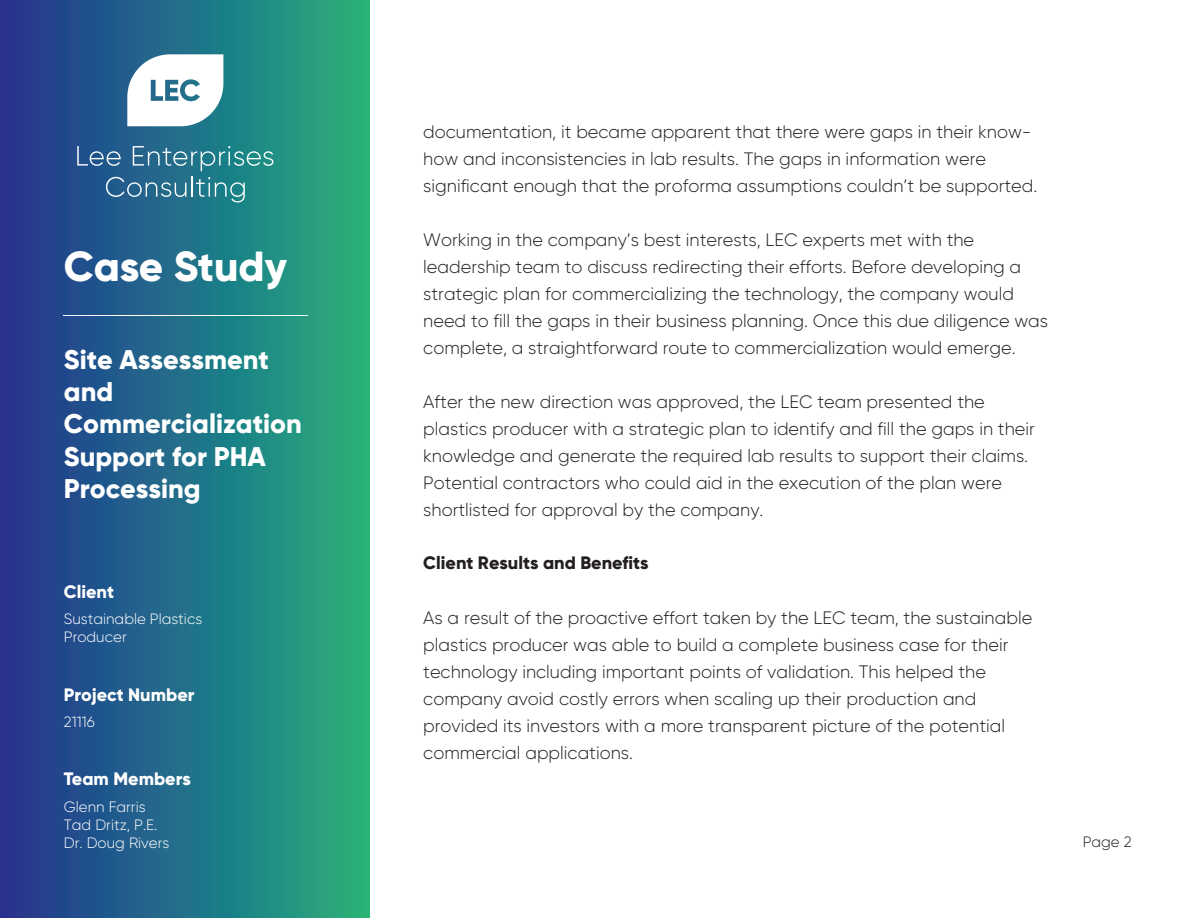
<style>
.page{position:relative;width:1188px;height:918px;background:#fff}
.page>*{position:absolute;margin:0;border:0;box-sizing:border-box;transform-origin:0 0}
.t1{font:800 42px "Gilroy";letter-spacing:-.005em;color:#fff}
.t2{font:800 27px/32.4px "Gilroy";color:#fff}
.t3{font:300 18px/27px "Gilroy";color:#231f20}
.t4{font:800 18px "Gilroy";color:#fff}
.t5{font:800 18px "Gilroy";color:#231f20}
.t6{font:300 15px/18px "Gilroy";color:#fff}
.t7{font:300 15px "Gilroy";color:#231f20}
</style>
<div class="page">
<div style="left:0;top:0;width:369px;height:918px;background:linear-gradient(to right,#223191,#24b17d)"></div>
<hr style="left:64px;top:315px;width:244px;height:1px;background:#fff">
<svg style="left:127px;top:54px;width:96px;height:72px"></svg>
<svg style="left:77px;top:146px;width:44px;height:20px"></svg>
<svg style="left:133px;top:146px;width:140px;height:25px;background:#418b9a"></svg>
<svg style="left:106px;top:177px;width:80px;height:20px;background:#477d9e"></svg>
<hr style="left:191px;top:176px;width:2px;height:21px;background:#fff">
<svg style="left:196px;top:177px;width:49px;height:25px"></svg>
<h1 class="t1" style="left:64px;top:240px;width:225px">Case Study</h1>
<h2 class="t2" style="left:64px;top:343px;width:240px">Site Assessment and<br>Commercialization<br>Support for PHA<br>Processing</h2>
<p class="t4" style="left:64px;top:580px;width:52px">Client</p>
<p class="t6" style="left:64px;top:609px;width:140px">Sustainable Plastics<br>Producer</p>
<p class="t4" style="left:64px;top:684px;width:132px">Project Number</p>
<p class="t6" style="left:64px;top:713px;width:32px">21116</p>
<p class="t4" style="left:64px;top:768px;width:128px">Team Members</p>
<p class="t6" style="left:64px;top:797px;width:107px">Glenn Farris<br>Tad Dritz, P.E.<br>Dr. Doug Rivers</p>
<p class="t3" style="left:423px;top:118px;width:615px">documentation, it became apparent that there were gaps in their know&shy;how and inconsistencies in lab results. The gaps in information were significant enough that the proforma assumptions couldn’t be supported.</p>
<p class="t3" style="left:423px;top:226px;width:626px">Working in the company’s best interests, LEC experts met with the leadership team to discuss redirecting their efforts. Before developing a strategic plan for commercializing the technology, the company would need to fill the gaps in their business planning. Once this due diligence was complete, a straightforward route to commercialization would emerge.</p>
<p class="t3" style="left:423px;top:388px;width:613px">After the new direction was approved, the LEC team presented the plastics producer with a strategic plan to identify and fill the gaps in their knowledge and generate the required lab results to support their claims.<br>Potential contractors who could aid in the execution of the plan were shortlisted for approval by the company.</p>
<p class="t5" style="left:423px;top:552px;width:227px">Client Results and Benefits</p>
<p class="t3" style="left:423px;top:604px;width:611px">As a result of the proactive effort taken by the LEC team, the sustainable plastics producer was able to build a complete business case for their technology including important points of validation. This helped the company avoid costly errors when scaling up their production and provided its investors with a more transparent picture of the potential commercial applications.</p>
<p class="t7" style="left:1083px;top:832px;width:50px">Page 2</p>
</div>
